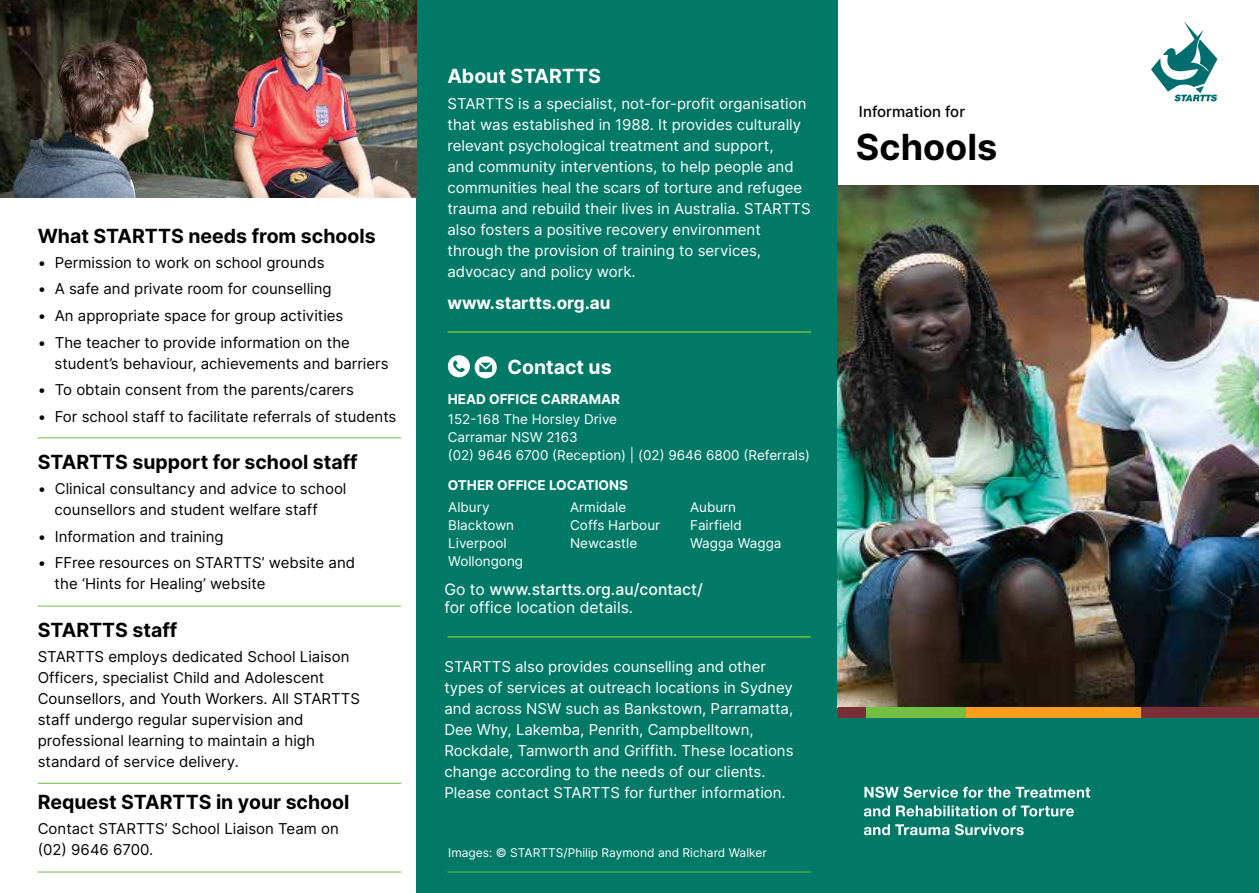
<style>
.page{position:relative;width:1259px;height:893px;background:#fff}
.page>*{position:absolute;margin:0;border:0;box-sizing:border-box;transform-origin:0 0}
.t1{font:700 36px "Inter";color:#000}
.t2{font:700 19.5px "Inter";color:#000}
.t3{font:700 19.5px "Inter";color:#fff}
.t4{font:700 17.1px "Inter";color:#fff}
.t5{font:15.75px/18.8px "Inter";color:#fff}
.t6{font:15px/21px "Inter";color:#000}
.t7{font:15px/21px "Inter";color:#fff}
.t8{font:500 15px "Inter";color:#000}
.t9{font:13.5px/18px "Inter";color:#fff}
.t10{font:700 13.5px "Inter";color:#fff}
.t11{font:12px "Inter";color:#fff}
.s1{font-weight:500}
</style>
<div class="page">
<div style="left:417px;top:0;width:420px;height:893px;background:#007967"></div>
<div style="left:837px;top:446px;width:422px;height:447px;background:#007967"></div>
<img style="left:837px;top:185px;width:422px;height:523px">
<img style="left:0;top:0;width:417px;height:197px">
<svg style="left:1151px;top:21px;width:66px;height:80px"></svg>
<svg style="left:864px;top:824px;width:159px;height:11px"></svg>
<svg style="left:864px;top:806px;width:210px;height:10px"></svg>
<svg style="left:864px;top:786px;width:226px;height:12px"></svg>
<hr style="left:447px;top:331px;width:364px;height:2px;background:#72bf44">
<hr style="left:447px;top:636px;width:364px;height:2px;background:#72bf44">
<hr style="left:447px;top:872px;width:364px;height:1px;background:#72bf44">
<svg style="left:448px;top:355px;width:49px;height:23px"></svg>
<hr style="left:38px;top:437px;width:363px;height:1px;background:#72bf44">
<hr style="left:38px;top:606px;width:363px;height:1px;background:#72bf44">
<hr style="left:38px;top:783px;width:363px;height:1px;background:#72bf44">
<hr style="left:38px;top:872px;width:363px;height:1px;background:#72bf44">
<div style="left:838px;top:708px;width:28px;height:10px;background:#782f36"></div>
<div style="left:1141px;top:708px;width:118px;height:10px;background:#782f36"></div>
<div style="left:866px;top:708px;width:101px;height:10px;background:#72bf44"></div>
<div style="left:967px;top:708px;width:174px;height:10px;background:#f99d1c"></div>
<h2 class="t2" style="left:38px;top:221px;width:339px">What STARTTS needs from schools</h2>
<p class="t6" style="left:38px;top:252px;width:288px">• Permission to work on school grounds</p>
<p class="t6" style="left:38px;top:278px;width:295px">• A safe and private room for counselling</p>
<p class="t6" style="left:38px;top:305px;width:307px">• An appropriate space for group activities</p>
<p class="t6" style="left:55px;top:331px;width:335px;text-indent:-17px">• The teacher to provide information on the student’s behaviour, achievements and barriers</p>
<p class="t6" style="left:38px;top:379px;width:318px">• To obtain consent from the parents/carers</p>
<p class="t6" style="left:38px;top:405px;width:360px">• For school staff to facilitate referrals of students</p>
<h2 class="t2" style="left:38px;top:448px;width:321px">STARTTS support for school staff</h2>
<p class="t6" style="left:55px;top:478px;width:293px;text-indent:-17px">• Clinical consultancy and advice to school counsellors and student welfare staff</p>
<p class="t6" style="left:38px;top:526px;width:187px">• Information and training</p>
<p class="t6" style="left:55px;top:552px;width:302px;text-indent:-17px">• FFree resources on STARTTS’ website and the ‘Hints for Healing’ website</p>
<h2 class="t2" style="left:38px;top:616px;width:141px">STARTTS staff</h2>
<p class="t6" style="left:38px;top:646px;width:324px">STARTTS employs dedicated School Liaison Officers, specialist Child and Adolescent Counsellors, and Youth Workers. All STARTTS staff undergo regular supervision and professional learning to maintain a high standard of service delivery.</p>
<h2 class="t2" style="left:38px;top:788px;width:313px">Request STARTTS in your school</h2>
<p class="t6" style="left:38px;top:818px;width:302px">Contact STARTTS’ School Liaison Team on (02) 9646 6700.</p>
<h2 class="t3" style="left:447px;top:61px;width:155px">About STARTTS</h2>
<p class="t7" style="left:447px;top:92px;width:365px">STARTTS is a specialist, not-for-profit organisation that was established in 1988. It provides culturally relevant psychological treatment and support,<br>and community interventions, to help people and communities heal the scars of torture and refugee trauma and rebuild their lives in Australia. STARTTS also fosters a positive recovery environment through the provision of training to services, advocacy and policy work.</p>
<p class="t4" style="left:447px;top:290px;width:165px">www.startts.org.au</p>
<h2 class="t3" style="left:507px;top:353px;width:106px">Contact us</h2>
<p class="t10" style="left:448px;top:389px;width:174px">HEAD OFFICE CARRAMAR</p>
<p class="t9" style="left:448px;top:410px;width:364px">152-168 The Horsley Drive<br>Carramar NSW 2163<br>(02) 9646 6700 (Reception) | (02) 9646 6800 (Referrals)</p>
<p class="t10" style="left:448px;top:475px;width:181px">OTHER OFFICE LOCATIONS</p>
<p class="t9" style="left:448px;top:498px;width:76px">Albury<br>Blacktown<br>Liverpool<br>Wollongong</p>
<p class="t9" style="left:570px;top:498px;width:92px">Armidale<br>Coffs Harbour<br>Newcastle</p>
<p class="t9" style="left:690px;top:498px;width:93px">Auburn<br>Fairfield<br>Wagga Wagga</p>
<p class="t5" style="left:444px;top:579px;width:260px">Go to <span class="s1">www.startts.org.au/contact/ </span>for office location details.</p>
<p class="t7" style="left:444px;top:656px;width:351px">STARTTS also provides counselling and other types of services at outreach locations in Sydney and across NSW such as Bankstown, Parramatta, Dee Why, Lakemba, Penrith, Campbelltown, Rockdale, Tamworth and Griffith. These locations change according to the needs of our clients.<br>Please contact STARTTS for further information.</p>
<p class="t11" style="left:448px;top:843px;width:320px">Images: © STARTTS/Philip Raymond and Richard Walker</p>
<p class="t8" style="left:859px;top:100px;width:108px">Information for</p>
<h1 class="t1" style="left:856px;top:120px;width:143px">Schools</h1>
</div>
